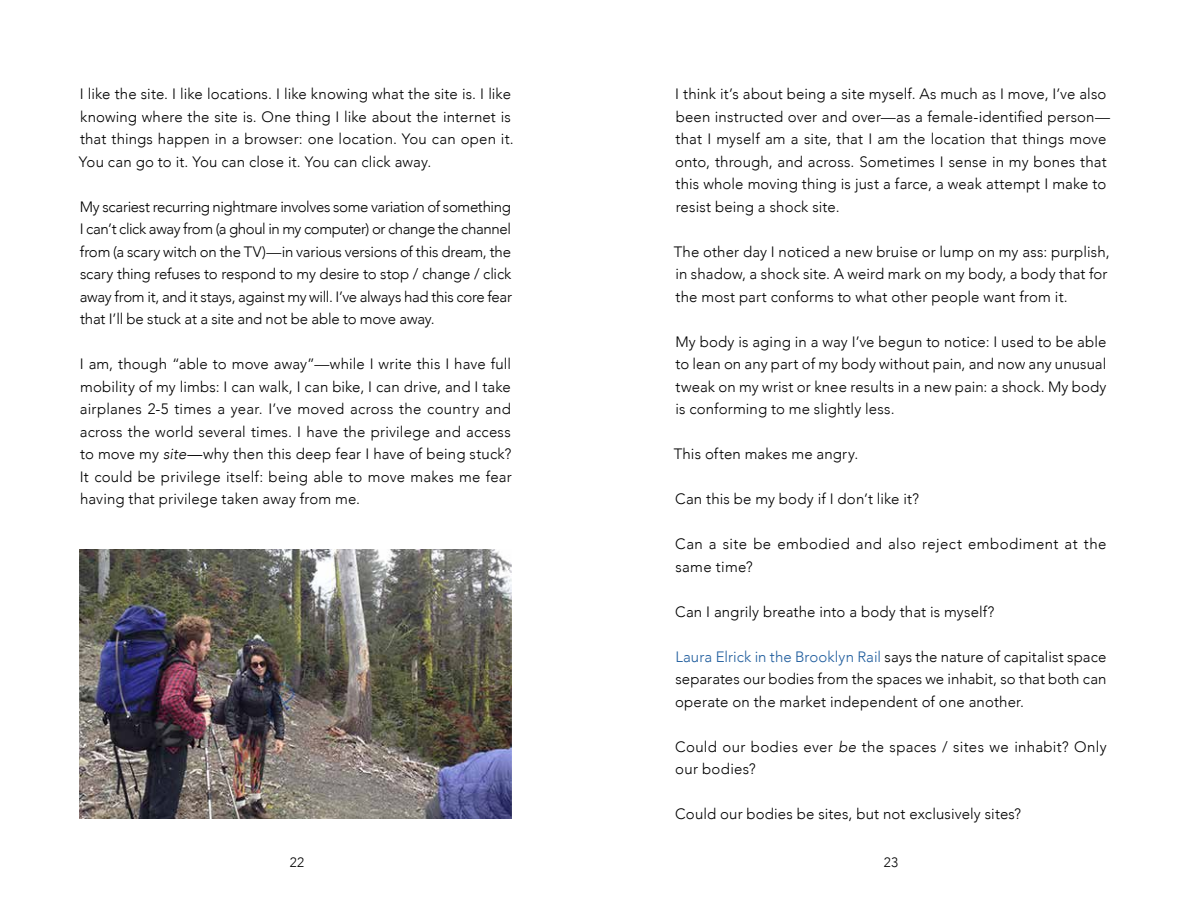
<style>
.page{position:relative;width:1188px;height:918px;background:#fff}
.page>*{position:absolute;margin:0;border:0;box-sizing:border-box;transform-origin:0 0}
.t1{font:300 15px/22.5px "Avenir";letter-spacing:.01em;color:#000}
.t2{font:300 15px/22.5px "Avenir";letter-spacing:.03em;color:#000}
.t3{font:300 13.5px "Avenir";color:#000}
.s1{color:#222}
.s2{font-style:italic}
.s3{color:#215e9e}
</style>
<div class="page">
<img style="left:80px;top:549px;width:432px;height:270px">
<p class="t1" style="left:79px;top:83px;width:436px">I like the site. I like locations. I like knowing what the site is. I like knowing where the site is. One thing I like about the internet is that things happen in a browser: one location. You can open it.<br>You can go to it. You can close it. You can click away.</p>
<p class="t1" style="left:80px;top:195px;width:434px;text-align:justify">My scariest recurring nightmare involves some variation of something I can’t click away from (a ghoul in my computer) or change the channel from (a scary witch on the TV)<span class="s1">—</span>in various versions of this dream, the scary thing refuses to respond to my desire to stop / change / click away from it, and it stays, against my will. I’ve always had this core fear that I’ll be stuck at a site and not be able to move away.</p>
<p class="t1" style="left:80px;top:353px;width:434px;text-align:justify">I am, though “able to move away”<span class="s1">—</span>while I write this I have full mobility of my limbs: I can walk, I can bike, I can drive, and I take airplanes 2-5 times a year. I’ve moved across the country and across the world several times. I have the privilege and access to move my <span class="s2">site</span>—why then this deep fear I have of being stuck?<br>It could be privilege itself: being able to move makes me fear having that privilege taken away from me.</p>
<p class="t1" style="left:675px;top:83px;width:437px">I think it’s about being a site myself. As much as I move, I’ve also been instructed over and over<span class="s1">—</span>as a female-identified person<span class="s1">— </span>that I myself am a site, that I am the location that things move onto, through, and across. Sometimes I sense in my bones that this whole moving thing is just a farce, a weak attempt I make to resist being a shock site.</p>
<p class="t1" style="left:674px;top:240px;width:437px">The other day I noticed a new bruise or lump on my ass: purplish, in shadow, a shock site. A weird mark on my body, a body that for the most part conforms to what other people want from it.</p>
<p class="t1" style="left:675px;top:330px;width:433px;text-align:justify">My body is aging in a way I’ve begun to notice: I used to be able to lean on any part of my body without pain, and now any unusual tweak on my wrist or knee results in a new pain: a shock. My body is conforming to me slightly less.</p>
<p class="t1" style="left:674px;top:443px;width:186px">This often makes me angry.</p>
<p class="t1" style="left:675px;top:488px;width:245px">Can this be my body if I don’t like it?</p>
<p class="t2" style="left:675px;top:533px;width:433px">Can a site be embodied and also reject embodiment at the same time?</p>
<p class="t1" style="left:675px;top:600px;width:321px">Can I angrily breathe into a body that is myself?</p>
<p class="t1" style="left:675px;top:645px;width:433px;text-align:justify"><span class="s3">Laura Elrick in the Brooklyn Rail</span> says the nature of capitalist space separates our bodies from the spaces we inhabit, so that both can operate on the market independent of one another.</p>
<p class="t1" style="left:675px;top:735px;width:433px">Could our bodies ever <span class="s2">be</span> the spaces / sites we inhabit? Only our bodies?</p>
<p class="t1" style="left:675px;top:803px;width:348px">Could our bodies be sites, but not exclusively sites?</p>
<p class="t3" style="left:290px;top:854px;width:16px">22</p>
<p class="t3" style="left:884px;top:854px;width:16px">23</p>
</div>
